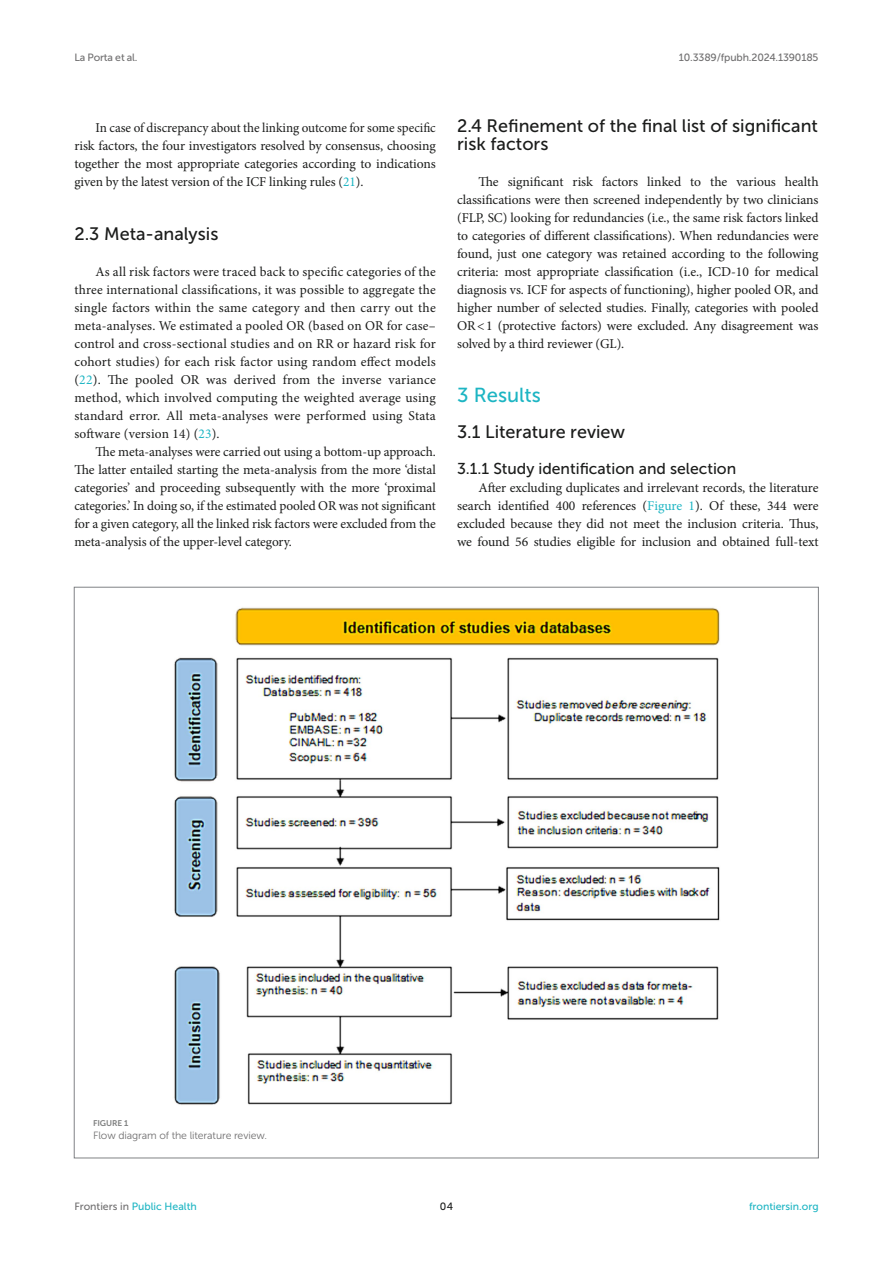
<style>
.page{position:relative;width:893px;height:1263px;background:#fff}
.page>*{position:absolute;margin:0;border:0;box-sizing:border-box;transform-origin:0 0}
.HEAD_1{font:20.25px "Museo Sans 500";color:#1db5c3}
.HEAD_2{font:18px/18px "Museo Sans 500";color:#1b1c1b}
.HEAD_2_after_HEAD_1{font:18px "Museo Sans 500";color:#1b1c1b}
.HEAD_3_after_HEAD_2{font:15.75px "Museo Sans 500";color:#1b1c1b}
.TEXT_FLUSH{font:13.5px/18px "Minion Pro";letter-spacing:-.005em;color:#1b1c1b;text-align:justify}
.TEXT{font:13.5px/18px "Minion Pro";letter-spacing:-.005em;color:#1b1c1b;text-align:justify}
.t1{font:10.5px "Museo Sans 500";letter-spacing:-.015em;color:#706f70}
.t2{font:10.5px "Museo Sans 500";color:#1db5c3}
.FIG_LEG{font:10.5px "Museo Sans 300";letter-spacing:-.01em;color:#706f70}
.t3{font:10.5px "Museo Sans 500";color:#1b1c1b}
.FIG_HD{font:8.25px "Museo Sans 700";letter-spacing:-.01em;color:#7e7f7f}
.s1{color:#1db5c3}
.s2{color:#706f70}
</style>
<div class="page">
<img style="left:174px;top:607px;width:546px;height:498px">
<p class="t1" style="left:74px;top:51px;width:65px">La Porta et al.</p>
<p class="t1" style="left:679px;top:51px;width:141px">10.3389/fpubh.2024.1390185</p>
<p class="TEXT" style="left:74px;top:119px;width:363px;text-indent:21px">In case of discrepancy about the linking outcome for some specific risk factors, the four investigators resolved by consensus, choosing together the most appropriate categories according to indications given by the latest version of the ICF linking rules (<span class="s1">21</span>).</p>
<p class="HEAD_2" style="left:74px;top:225px;width:146px">2.3 Meta-analysis</p>
<p class="TEXT_FLUSH" style="left:74px;top:263px;width:363px;text-indent:21px">As all risk factors were traced back to specific categories of the three international classifications, it was possible to aggregate the single factors within the same category and then carry out the meta-analyses. We estimated a pooled OR (based on OR for case– control and cross-sectional studies and on RR or hazard risk for cohort studies) for each risk factor using random effect models (<span class="s1">22</span>). The pooled OR was derived from the inverse variance method, which involved computing the weighted average using standard error. All meta-analyses were performed using Stata software (version 14) (<span class="s1">23</span>).</p>
<p class="TEXT" style="left:74px;top:443px;width:363px;text-indent:21px">The meta-analyses were carried out using a bottom-up approach.<br>The latter entailed starting the meta-analysis from the more ‘distal categories’ and proceeding subsequently with the more ‘proximal categories.’ In doing so, if the estimated pooled OR was not significant for a given category, all the linked risk factors were excluded from the meta-analysis of the upper-level category.</p>
<p class="HEAD_2" style="left:457px;top:117px;width:362px">2.4 Refinement of the final list of significant risk factors</p>
<p class="TEXT_FLUSH" style="left:457px;top:173px;width:363px;text-indent:21px">The significant risk factors linked to the various health classifications were then screened independently by two clinicians (FLP, SC) looking for redundancies (i.e., the same risk factors linked to categories of different classifications). When redundancies were found, just one category was retained according to the following criteria: most appropriate classification (i.e., ICD-10 for medical diagnosis vs. ICF for aspects of functioning), higher pooled OR, and higher number of selected studies. Finally, categories with pooled OR&lt;1 (protective factors) were excluded. Any disagreement was solved by a third reviewer (GL).</p>
<p class="HEAD_1" style="left:457px;top:384px;width:85px">3 Results</p>
<p class="HEAD_2_after_HEAD_1" style="left:457px;top:422px;width:170px">3.1 Literature review</p>
<p class="HEAD_3_after_HEAD_2" style="left:457px;top:460px;width:281px">3.1.1 Study identification and selection</p>
<p class="TEXT_FLUSH" style="left:457px;top:479px;width:363px;text-indent:21px">After excluding duplicates and irrelevant records, the literature search identified 400 references (<span class="s1">Figure 1</span>). Of these, 344 were excluded because they did not meet the inclusion criteria. Thus, we found 56 studies eligible for inclusion and obtained full-text</p>
<p class="FIG_HD" style="left:93px;top:1118px;width:37px">FIGURE 1</p>
<p class="FIG_LEG" style="left:93px;top:1130px;width:175px">Flow diagram of the literature review.</p>
<p class="t2" style="left:74px;top:1200px;width:124px"><span class="s2">Frontiers in</span> Public Health</p>
<p class="t3" style="left:440px;top:1200px;width:15px">04</p>
<p class="t2" style="left:749px;top:1200px;width:71px">frontiersin.org</p>
</div>
